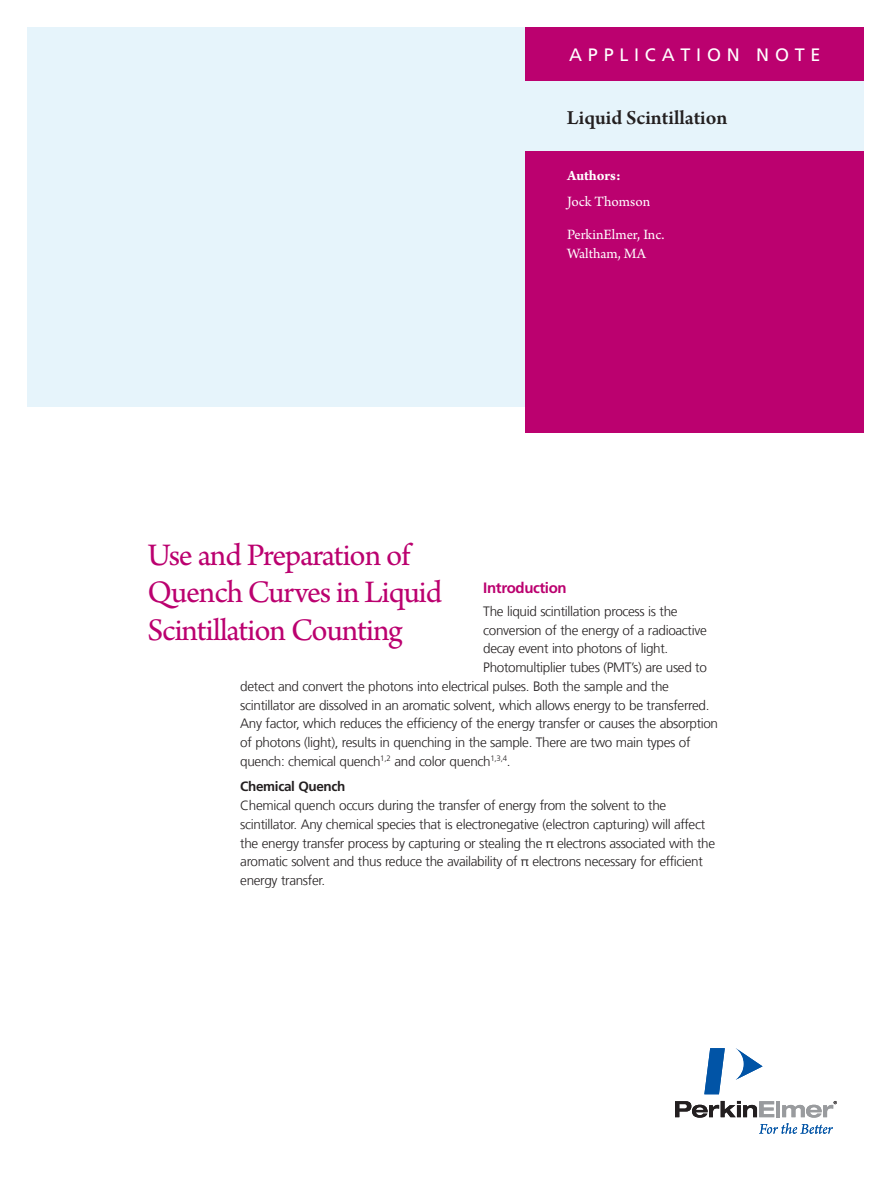
<style>
.page{position:relative;width:891px;height:1188px;background:#fff}
.page>*{position:absolute;margin:0;border:0;box-sizing:border-box;transform-origin:0 0}
.Intro_Head{font:33px/37.5px "Arno Pro";letter-spacing:-.03em;color:#bb016f}
.Product_header{font:600 21px "Arno Pro";color:#231f20}
.t1{font:18px "Frutiger";letter-spacing:.32em;color:#fff}
.Body{font:15px/19.5px "Arno Pro";color:#fff}
.Paragraph_Head{font:700 15px "Frutiger";letter-spacing:-.025em;color:#bb016f}
.Body-2{font:700 15px "Arno Pro";color:#fff}
.Paragraph_Head-2{font:300 13.5px/18.8px "Frutiger LT Com";letter-spacing:-.025em;color:#231f20}
.Paragraph_Head-3{font:700 13.5px "Frutiger LT Com";letter-spacing:-.025em;color:#231f20}
</style>
<div class="page">
<div style="left:27px;top:27px;width:837px;height:379px;background:#e6f4fb"></div>
<svg style="left:736px;top:1048px;width:27px;height:32px"></svg>
<svg style="left:704px;top:1048px;width:21px;height:46px"></svg>
<svg style="left:675px;top:1101px;width:162px;height:33px"></svg>
<div style="left:526px;top:27px;width:338px;height:54px;background:#bb016f"></div>
<div style="left:526px;top:151px;width:338px;height:282px;background:#bb016f"></div>
<p class="t1" style="left:569px;top:44px;width:253px">APPLICATION NOTE</p>
<p class="Product_header" style="left:567px;top:106px;width:162px">Liquid Scintillation</p>
<p class="Body-2" style="left:567px;top:167px;width:55px">Authors:</p>
<p class="Body" style="left:567px;top:193px;width:85px">Jock Thomson</p>
<p class="Body" style="left:567px;top:226px;width:99px">PerkinElmer, Inc.<br>Waltham, MA</p>
<p class="Intro_Head" style="left:147px;top:538px;width:296px">Use and Preparation of<br>Quench Curves in Liquid<br>Scintillation Counting</p>
<p class="Paragraph_Head" style="left:483px;top:579px;width:85px">Introduction</p>
<p class="Paragraph_Head-2" style="left:483px;top:602px;width:196px">The liquid scintillation process is the</p>
<p class="Paragraph_Head-2" style="left:483px;top:621px;width:225px">conversion of the energy of a radioactive</p>
<p class="Paragraph_Head-2" style="left:483px;top:639px;width:187px">decay event into photons of light.</p>
<p class="Paragraph_Head-2" style="left:483px;top:658px;width:225px">Photomultiplier tubes (PMT’s) are used to</p>
<p class="Paragraph_Head-2" style="left:240px;top:677px;width:430px">detect and convert the photons into electrical pulses. Both the sample and the</p>
<p class="Paragraph_Head-2" style="left:240px;top:696px;width:471px">scintillator are dissolved in an aromatic solvent, which allows energy to be transferred.</p>
<p class="Paragraph_Head-2" style="left:240px;top:714px;width:479px">Any factor, which reduces the efficiency of the energy transfer or causes the absorption</p>
<p class="Paragraph_Head-2" style="left:240px;top:733px;width:452px">of photons (light), results in quenching in the sample. There are two main types of</p>
<p class="Paragraph_Head-2" style="left:240px;top:752px;width:272px">quench: chemical quench<sup>1,2</sup> and color quench<sup>1,3,4</sup>.</p>
<p class="Paragraph_Head-3" style="left:240px;top:779px;width:107px">Chemical Quench</p>
<p class="Paragraph_Head-2" style="left:240px;top:796px;width:476px">Chemical quench occurs during the transfer of energy from the solvent to the scintillator. Any chemical species that is electronegative (electron capturing) will affect the energy transfer process by capturing or stealing the π electrons associated with the aromatic solvent and thus reduce the availability of π electrons necessary for efficient energy transfer.</p>
</div>
